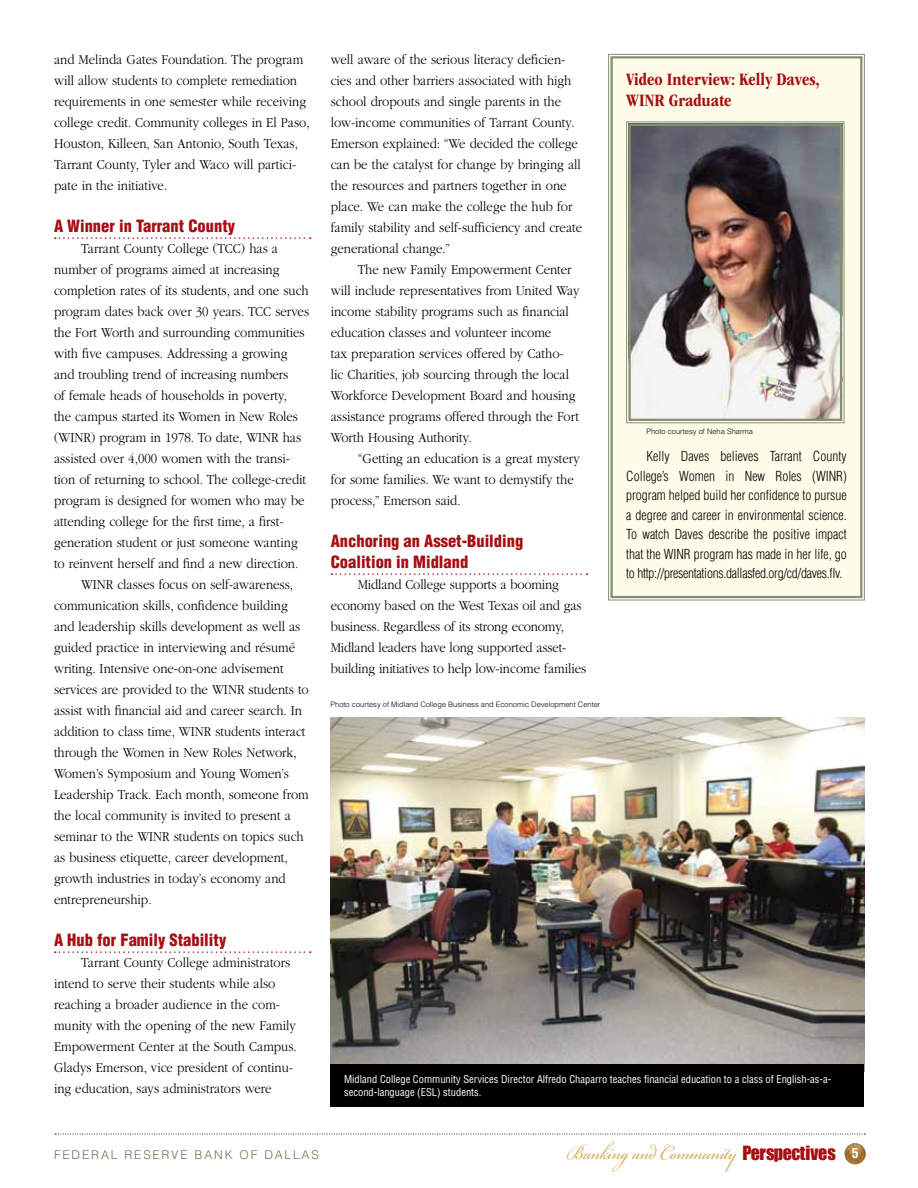
<style>
.page{position:relative;width:918px;height:1188px;background:#fff}
.page>*{position:absolute;margin:0;border:0;box-sizing:border-box;transform-origin:0 0}
.t1{font:31.5px "Bickham Script Pro";color:#d6ac5b;scale:.83 1}
.t2{font:700 condensed 18px/21px "ITC Garamond Std";color:#a50e12}
.t3{font:900 condensed 16.5px/21px "Helvetica LT Std";color:#a50e12}
.t4{font:300 14.25px/21px "ITC Garamond Std";color:#000;scale:.9 1}
.t5{font:300 condensed 13.5px/19.5px "Helvetica LT Std";letter-spacing:-.02em;color:#000;text-align:justify}
.t6{font:300 12px "Helvetica LT Std";letter-spacing:.15em;color:#6c7152}
.t7{font:condensed 10.5px/13.5px "Helvetica LT Std";color:#fff}
.t8{font:300 7.5px "Helvetica LT Std";color:#000}
.s1{font-family:"Impact";font-size:18px;color:#a50e12}
.s2{font-family:"Helvetica LT Std";font-weight:700;font-stretch:condensed;font-size:13.5px;color:#fff}
</style>
<div class="page">
<svg style="left:846px;top:1143px;width:9px;height:5px"></svg>
<svg style="left:55px;top:1134px;width:810px;height:1px"></svg>
<svg style="left:55px;top:237px;width:256px;height:2px"></svg>
<svg style="left:55px;top:951px;width:256px;height:2px"></svg>
<svg style="left:332px;top:573px;width:255px;height:2px"></svg>
<img style="left:331px;top:717px;width:533px;height:347px">
<div style="left:331px;top:1064px;width:533px;height:43px;background:#000"></div>
<svg style="left:608px;top:54px;width:257px;height:547px;background:#c5c1b6"></svg>
<div style="left:610px;top:56px;width:252px;height:542px;border:2px solid #848f70"></div>
<p class="t4" style="left:54px;top:49px;width:286px">and Melinda Gates Foundation. The program will allow students to complete remediation requirements in one semester while receiving college credit. Community colleges in El Paso, Houston, Killeen, San Antonio, South Texas, Tarrant County, Tyler and Waco will partici&shy;pate in the initiative.</p>
<p class="t3" style="left:54px;top:215px;width:183px">A Winner in Tarrant County</p>
<p class="t4" style="left:81px;top:238px;width:220px">Tarrant County College (TCC) has a</p>
<p class="t4" style="left:54px;top:259px;width:252px">number of programs aimed at increasing</p>
<p class="t4" style="left:54px;top:280px;width:285px">completion rates of its students, and one such</p>
<p class="t4" style="left:54px;top:301px;width:285px">program dates back over 30 years. TCC serves</p>
<p class="t4" style="left:54px;top:322px;width:280px">the Fort Worth and surrounding communities</p>
<p class="t4" style="left:54px;top:343px;width:261px">with five campuses. Addressing a growing</p>
<p class="t4" style="left:54px;top:364px;width:262px">and troubling trend of increasing numbers</p>
<p class="t4" style="left:54px;top:385px;width:261px">of female heads of households in poverty,</p>
<p class="t4" style="left:54px;top:406px;width:273px">the campus started its Women in New Roles</p>
<p class="t4" style="left:54px;top:427px;width:276px">(WINR) program in 1978. To date, WINR has</p>
<p class="t4" style="left:54px;top:448px;width:264px">assisted over 4,000 women with the transi-</p>
<p class="t4" style="left:54px;top:469px;width:282px">tion of returning to school. The college-credit</p>
<p class="t4" style="left:54px;top:490px;width:280px">program is designed for women who may be</p>
<p class="t4" style="left:54px;top:511px;width:256px">attending college for the first time, a first-</p>
<p class="t4" style="left:54px;top:532px;width:272px">generation student or just someone wanting</p>
<p class="t4" style="left:54px;top:553px;width:273px">to reinvent herself and find a new direction.</p>
<p class="t4" style="left:81px;top:574px;width:237px">WINR classes focus on self-awareness,</p>
<p class="t4" style="left:54px;top:595px;width:261px">communication skills, confidence building</p>
<p class="t4" style="left:54px;top:616px;width:275px">and leadership skills development as well as</p>
<p class="t4" style="left:54px;top:637px;width:270px">guided practice in interviewing and résumé</p>
<p class="t4" style="left:54px;top:658px;width:257px">writing. Intensive one-on-one advisement</p>
<p class="t4" style="left:54px;top:679px;width:285px">services are provided to the WINR students to</p>
<p class="t4" style="left:54px;top:700px;width:277px">assist with financial aid and career search. In</p>
<p class="t4" style="left:54px;top:721px;width:281px">addition to class time, WINR students interact</p>
<p class="t4" style="left:54px;top:742px;width:271px">through the Women in New Roles Network,</p>
<p class="t4" style="left:54px;top:763px;width:263px">Women’s Symposium and Young Women’s</p>
<p class="t4" style="left:54px;top:784px;width:285px">Leadership Track. Each month, someone from</p>
<p class="t4" style="left:54px;top:805px;width:265px">the local community is invited to present a</p>
<p class="t4" style="left:54px;top:826px;width:279px">seminar to the WINR students on topics such</p>
<p class="t4" style="left:54px;top:847px;width:261px">as business etiquette, career development,</p>
<p class="t4" style="left:54px;top:868px;width:259px">growth industries in today’s economy and</p>
<p class="t4" style="left:54px;top:889px;width:110px">entrepreneurship.</p>
<p class="t3" style="left:54px;top:929px;width:174px">A Hub for Family Stability</p>
<p class="t4" style="left:54px;top:952px;width:271px;text-indent:27px">Tarrant County College administrators intend to serve their students while also reaching a broader audience in the com&shy;munity with the opening of the new Family Empowerment Center at the South Campus.<br>Gladys Emerson, vice president of continu&shy;ing education, says administrators were</p>
<p class="t4" style="left:331px;top:49px;width:281px">well aware of the serious literacy deficien&shy;cies and other barriers associated with high school dropouts and single parents in the low-income communities of Tarrant County.<br>Emerson explained: “We decided the college can be the catalyst for change by bringing all the resources and partners together in one place. We can make the college the hub for family stability and self-sufficiency and create generational change.”</p>
<p class="t4" style="left:331px;top:259px;width:278px;text-indent:27px">The new Family Empowerment Center will include representatives from United Way income stability programs such as financial education classes and volunteer income<br>tax preparation services offered by Catho&shy;lic Charities, job sourcing through the local Workforce Development Board and housing assistance programs offered through the Fort Worth Housing Authority.</p>
<p class="t4" style="left:331px;top:448px;width:278px;text-indent:27px">“Getting an education is a great mystery for some families. We want to demystify the process,” Emerson said.</p>
<p class="t3" style="left:331px;top:530px;width:194px">Anchoring an Asset-Building<br>Coalition in Midland</p>
<p class="t4" style="left:331px;top:574px;width:285px;text-indent:27px">Midland College supports a booming economy based on the West Texas oil and gas business. Regardless of its strong economy, Midland leaders have long supported asset&shy;building initiatives to help low-income families</p>
<p class="t8" style="left:331px;top:699px;width:271px">Photo courtesy of Midland College Business and Economic Development Center</p>
<p class="t2" style="left:626px;top:69px;width:195px">Video Interview: Kelly Daves,<br>WINR Graduate</p>
<p class="t8" style="left:646px;top:427px;width:108px">Photo courtesy of Neha Sharma</p>
<p class="t5" style="left:626px;top:447px;width:222px;text-indent:20px">Kelly Daves believes Tarrant County College’s Women in New Roles (WINR) program helped build her confidence to pursue a degree and career in environmental science.<br>To watch Daves describe the positive impact that the WINR program has made in her life, go to http://presentations.dallasfed.org/cd/daves.flv.</p>
<p class="t7" style="left:344px;top:1072px;width:489px">Midland College Community Services Director Alfredo Chaparro teaches financial education to a class of English-as-a&shy;second-language (ESL) students.</p>
<p class="t6" style="left:54px;top:1147px;width:266px">Federal Reserve Bank of D allas</p>
<h1 class="t1" style="left:567px;top:1129px;width:353px">Banking and Community <span class="s1">Perspectives</span> <span class="s2">5</span></h1>
</div>
